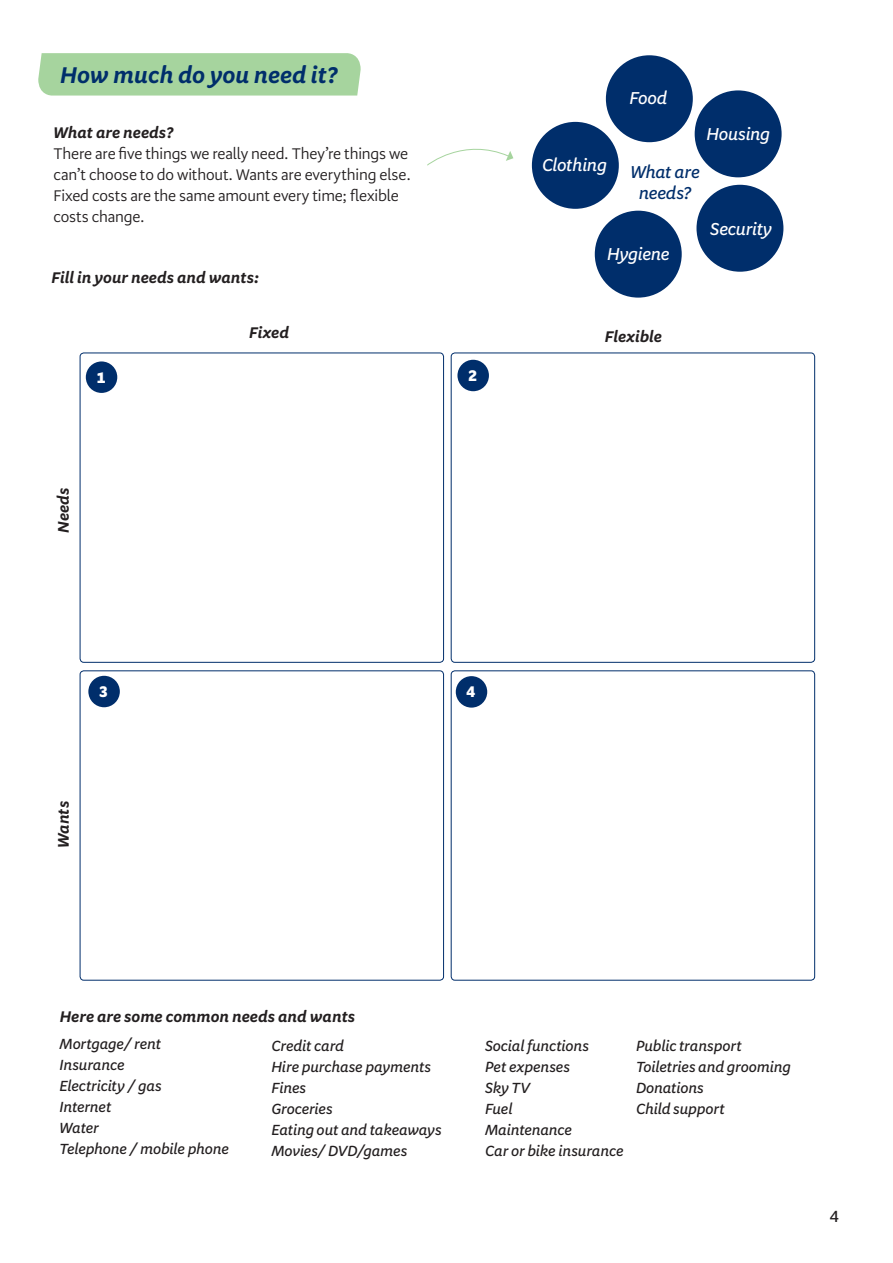
<style>
.page{position:relative;width:893px;height:1263px;background:#fff}
.page>*{position:absolute;margin:0;border:0;box-sizing:border-box;transform-origin:0 0}
.t1{font:italic 700 23.25px "Serrano Pro";color:#002e6b}
.t2{font:italic 600 17.55px "Serrano Pro";letter-spacing:-.015em;color:#fff}
.t3{font:italic 600 17.55px/20.9px "Serrano Pro";letter-spacing:-.015em;color:#002e6b;text-align:center}
.t4{font:600 16.5px "Serrano Pro";color:#231f20}
.t5{font:15.75px/21px "Serrano Pro";letter-spacing:-.01em;color:#231f20}
.t6{font:italic 700 15.75px "Serrano Pro";color:#231f20}
.t7{font:900 15.75px "Serrano Pro";color:#fff}
.t8{font:italic 600 15px/21px "Serrano Pro";letter-spacing:-.01em;color:#231f20}
</style>
<div class="page">
<div style="left:38px;top:53px;width:323px;height:43px;background:#a6d49e"></div>
<div style="left:80px;top:353px;width:364px;height:310px;border:1px solid #002e6b;border-radius:4px"></div>
<div style="left:80px;top:670px;width:364px;height:310px;border:1px solid #002e6b;border-radius:4px"></div>
<div style="left:451px;top:353px;width:364px;height:310px;border:1px solid #002e6b;border-radius:4px"></div>
<div style="left:451px;top:670px;width:364px;height:310px;border:1px solid #002e6b;border-radius:4px"></div>
<div style="left:532px;top:122px;width:87px;height:87px;background:#002e6b;border-radius:50%"></div>
<div style="left:595px;top:211px;width:87px;height:87px;background:#002e6b;border-radius:50%"></div>
<div style="left:696px;top:185px;width:87px;height:87px;background:#002e6b;border-radius:50%"></div>
<div style="left:695px;top:90px;width:87px;height:87px;background:#002e6b;border-radius:50%"></div>
<div style="left:606px;top:55px;width:87px;height:87px;background:#002e6b;border-radius:50%"></div>
<div style="left:457px;top:360px;width:32px;height:31px;background:#002e6b;border-radius:50%"></div>
<div style="left:86px;top:361px;width:31px;height:32px;background:#002e6b;border-radius:50%"></div>
<div style="left:88px;top:676px;width:32px;height:31px;background:#002e6b;border-radius:50%"></div>
<div style="left:456px;top:676px;width:31px;height:32px;background:#002e6b;border-radius:50%"></div>
<svg style="left:427px;top:148px;width:86px;height:18px"></svg>
<h1 class="t1" style="left:60px;top:61px;width:279px">How much do you need it?</h1>
<p class="t6" style="left:53px;top:123px;width:122px">What are needs?</p>
<p class="t5" style="left:53px;top:143px;width:359px">There are five things we really need. They’re things we can’t choose to do without. Wants are everything else.<br>Fixed costs are the same amount every time; flexible costs change.</p>
<p class="t2" style="left:542px;top:155px;width:66px">Clothing</p>
<p class="t2" style="left:629px;top:88px;width:39px">Food</p>
<p class="t2" style="left:706px;top:124px;width:65px">Housing</p>
<p class="t3" style="left:630px;top:162px;width:71px">What are needs?</p>
<p class="t2" style="left:710px;top:219px;width:63px">Security</p>
<p class="t2" style="left:607px;top:244px;width:64px">Hygiene</p>
<p class="t6" style="left:51px;top:268px;width:209px">Fill in your needs and wants:</p>
<p class="t6" style="left:249px;top:323px;width:42px">Fixed</p>
<p class="t6" style="left:605px;top:328px;width:59px">Flexible</p>
<p class="t7" style="left:97px;top:368px;width:10px">1</p>
<p class="t7" style="left:468px;top:366px;width:10px">2</p>
<p class="t6" style="left:54px;top:532px;width:46px;rotate:-90deg">Needs</p>
<p class="t7" style="left:99px;top:682px;width:10px">3</p>
<p class="t7" style="left:467px;top:683px;width:10px">4</p>
<p class="t6" style="left:54px;top:848px;width:48px;rotate:-90deg">Wants</p>
<p class="t6" style="left:60px;top:1008px;width:297px">Here are some common needs and wants</p>
<p class="t8" style="left:60px;top:1034px;width:171px">Mortgage/ rent<br>Insurance<br>Electricity / gas<br>Internet<br>Water<br>Telephone / mobile phone</p>
<p class="t8" style="left:271px;top:1036px;width:172px">Credit card<br>Hire purchase payments<br>Fines<br>Groceries<br>Eating out and takeaways<br>Movies/ DVD/games</p>
<p class="t8" style="left:485px;top:1036px;width:140px">Social functions<br>Pet expenses<br>Sky TV<br>Fuel<br>Maintenance<br>Car or bike insurance</p>
<p class="t8" style="left:636px;top:1036px;width:156px">Public transport<br>Toiletries and grooming<br>Donations<br>Child support</p>
<p class="t4" style="left:830px;top:1207px;width:11px">4</p>
</div>
